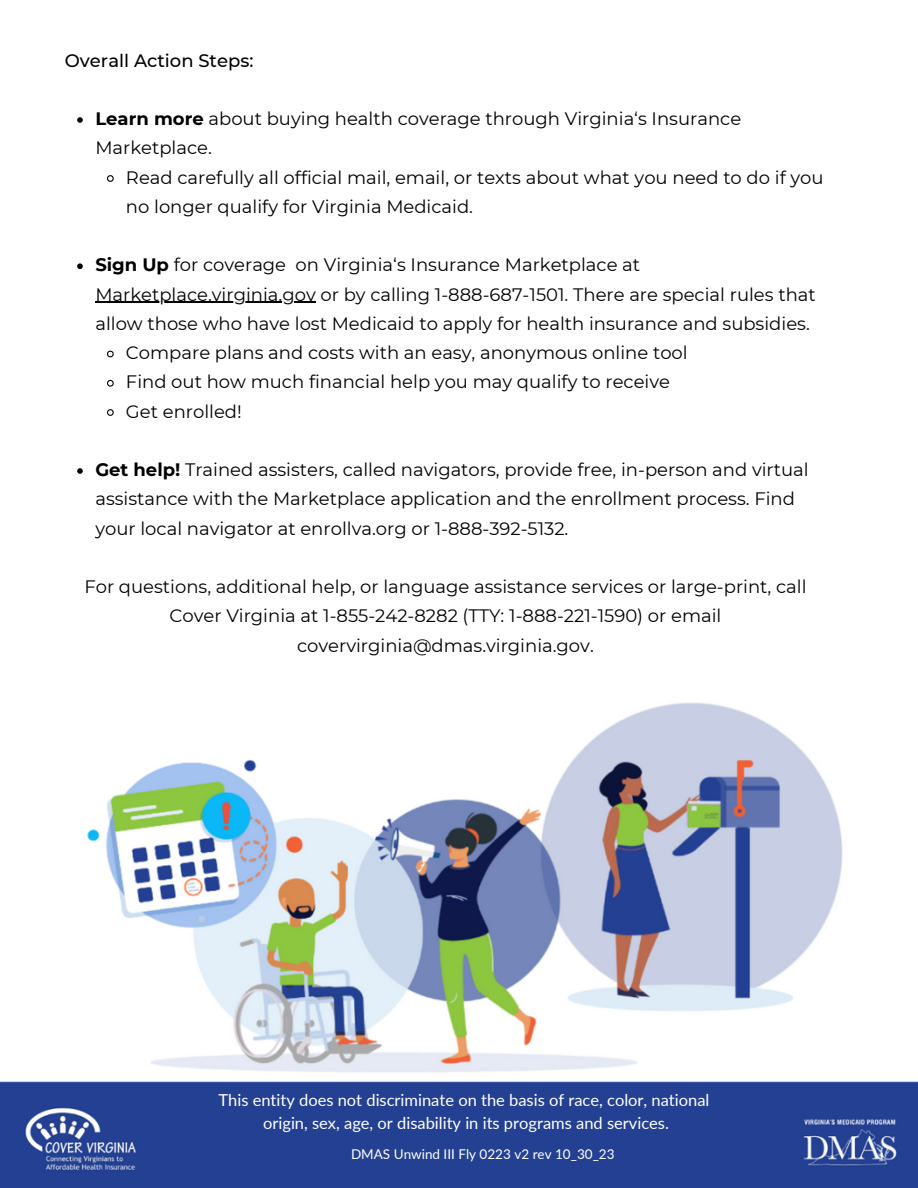
<style>
.page{position:relative;width:918px;height:1188px;background:#fff}
.page>*{position:absolute;margin:0;border:0;box-sizing:border-box;transform-origin:0 0}
.t1{font:18px/29.2px "Montserrat";color:#000}
.t2{font:500 18px "Montserrat";color:#000}
.t3{font:16.5px "Lato";color:#fff}
.t4{font:13.5px "Lato";color:#fff}
.s1{font-weight:700}
</style>
<div class="page">
<img style="left:0;top:301px;width:918px;height:887px">
<svg style="left:77px;top:117px;width:6px;height:6px"></svg>
<svg style="left:107px;top:175px;width:7px;height:7px"></svg>
<svg style="left:77px;top:263px;width:6px;height:6px"></svg>
<hr style="left:95px;top:302px;width:221px;height:1px;background:#000">
<svg style="left:106px;top:350px;width:9px;height:8px"></svg>
<svg style="left:106px;top:379px;width:9px;height:8px"></svg>
<svg style="left:106px;top:408px;width:9px;height:9px"></svg>
<svg style="left:77px;top:468px;width:6px;height:6px"></svg>
<p class="t2" style="left:65px;top:49px;width:190px">Overall Action Steps:</p>
<p class="t1" style="left:95px;top:104px;width:647px"><span class="s1">Learn more</span> about buying health coverage through Virginia‘s Insurance<br>Marketplace.</p>
<p class="t1" style="left:126px;top:162px;width:699px">Read carefully all official mail, email, or texts about what you need to do if you no longer qualify for Virginia Medicaid.</p>
<p class="t1" style="left:95px;top:250px;width:722px"><span class="s1">Sign Up</span> for coverage on Virginia‘s Insurance Marketplace at<br>Marketplace.virginia.gov or by calling 1-888-687-1501. There are special rules that allow those who have lost Medicaid to apply for health insurance and subsidies.</p>
<p class="t1" style="left:126px;top:338px;width:563px">Compare plans and costs with an easy, anonymous online tool</p>
<p class="t1" style="left:126px;top:367px;width:546px">Find out how much financial help you may qualify to receive</p>
<p class="t1" style="left:126px;top:396px;width:117px">Get enrolled!</p>
<p class="t1" style="left:95px;top:455px;width:715px"><span class="s1">Get help!</span> Trained assisters, called navigators, provide free, in-person and virtual assistance with the Marketplace application and the enrollment process. Find your local navigator at enrollva.org or 1-888-392-5132.</p>
<p class="t1" style="left:84px;top:572px;width:724px;text-align:center">For questions, additional help, or language assistance services or large-print, call<br>Cover Virginia at 1-855-242-8282 (TTY: 1-888-221-1590) or email covervirginia@dmas.virginia.gov.</p>
<p class="t3" style="left:218px;top:1090px;width:493px">This entity does not discriminate on the basis of race, color, national</p>
<p class="t3" style="left:263px;top:1113px;width:407px">origin, sex, age, or disability in its programs and services.</p>
<p class="t4" style="left:351px;top:1145px;width:265px">DMAS Unwind III Fly 0223 v2 rev 10_30_23</p>
</div>
